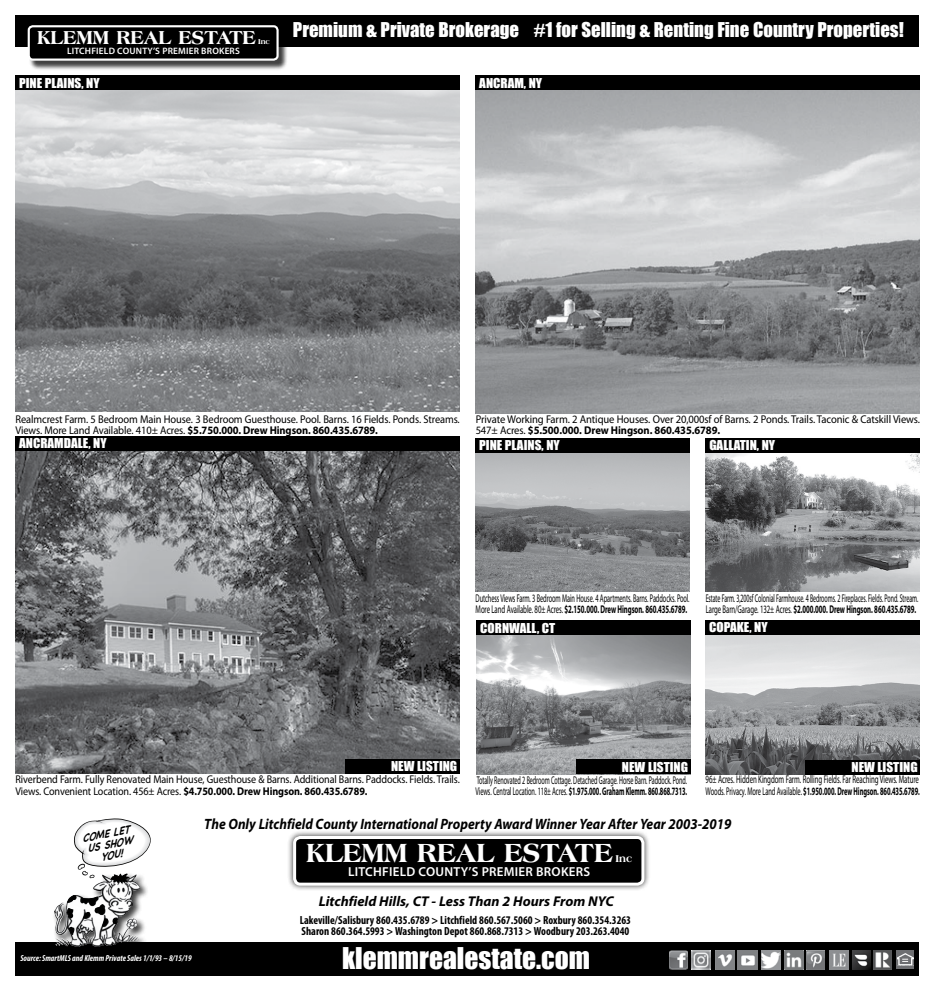
<style>
.page{position:relative;width:934px;height:990px;background:#fff}
.page>*{position:absolute;margin:0;border:0;box-sizing:border-box;transform-origin:0 0}
.t1{font:700 35px "Aachen";color:#fff;scale:.93 1}
.t2{font:800 27.88px "Americana BT";color:#fff;scale:.95 1}
.t3{font:27.5px "Impact";color:#fff}
.t4{font:800 19.88px "Americana BT";color:#fff;scale:.95 1}
.t5{font:18.75px "Impact";color:#fff}
.t6{font:italic 700 15px "Myriad Pro";color:#000;scale:.9 1}
.t7{font:italic 700 14.25px "Myriad Pro";color:#000}
.t8{font:600 13px "Myriad Pro";letter-spacing:.02em;color:#fff}
.t9{font:12.5px "Impact";color:#fff;scale:1.06 1}
.t10{font:700 condensed 11.75px/10.6px "Myriad Pro";color:#000;scale:.96 1}
.t11{font:11.25px/11.2px "Myriad Pro";letter-spacing:-.01em;color:#000;scale:.9 1}
.t12{font:11.25px/11.2px "Myriad Pro";letter-spacing:-.01em;color:#000;scale:.93 1}
.t13{font:11.25px/11.2px "Myriad Pro";letter-spacing:-.01em;color:#000;scale:.53 1}
.t14{font:11.25px/11.2px "Myriad Pro";letter-spacing:-.01em;color:#000;scale:.54 1}
.t15{font:11.25px/11.2px "Myriad Pro";letter-spacing:-.01em;color:#000;scale:.94 1}
.t16{font:11.25px/11.2px "Myriad Pro";letter-spacing:-.01em;color:#000;scale:.61 1}
.t17{font:11.25px/11.2px "Myriad Pro";letter-spacing:-.01em;color:#000;scale:.56 1}
.t18{font:italic 700 11px/11px "Chalkboard";color:#000;text-align:center;scale:.89 1}
.t19{font:800 10.38px "Americana BT";color:#fff}
.t20{font:600 9.25px "Myriad Pro";letter-spacing:.02em;color:#fff}
.t21{font:italic 700 condensed 8.75px "Myriad Pro";color:#fff;scale:.96 1}
.t22{font:800 7.5px "Americana BT";color:#fff}
.s1{font-weight:700}
</style>
<div class="page">
<div style="left:15px;top:15px;width:904px;height:31px;background:#000"></div>
<div style="left:15px;top:942px;width:904px;height:34px;background:#000"></div>
<div style="left:53px;top:872px;width:96px;height:84px;background:#000;opacity:.75"></div>
<img style="left:54px;top:873px;width:85px;height:74px">
<svg style="left:67px;top:895px;width:51px;height:40px"></svg>
<svg style="left:73px;top:818px;width:78px;height:65px"></svg>
<div style="left:29px;top:26px;width:259px;height:44px;background:#000;opacity:.75"></div>
<div style="left:29px;top:26px;width:248px;height:34px;background:#000;border-radius:4px"></div>
<div style="left:28px;top:25px;width:251px;height:36px;border:2px solid #fff;border-radius:4px"></div>
<div style="left:287px;top:830px;width:363px;height:62px;background:#000;opacity:.75"></div>
<div style="left:295px;top:838px;width:348px;height:46px;background:#000;border-radius:6px"></div>
<div style="left:293px;top:836px;width:351px;height:50px;border:3px solid #fff;border-radius:6px"></div>
<img style="left:669px;top:950px;width:19px;height:19px">
<img style="left:761px;top:950px;width:19px;height:19px">
<img style="left:785px;top:951px;width:18px;height:18px">
<img style="left:806px;top:950px;width:19px;height:19px">
<img style="left:873px;top:950px;width:18px;height:19px">
<img style="left:692px;top:951px;width:18px;height:18px">
<svg style="left:896px;top:950px;width:18px;height:19px"></svg>
<img style="left:897px;top:954px;width:16px;height:11px">
<img style="left:737px;top:950px;width:20px;height:19px">
<img style="left:716px;top:951px;width:18px;height:18px">
<img style="left:830px;top:951px;width:18px;height:18px">
<img style="left:852px;top:950px;width:19px;height:19px">
<img style="left:475px;top:451px;width:215px;height:141px">
<div style="left:476px;top:438px;width:214px;height:14px;background:#000"></div>
<img style="left:706px;top:449px;width:214px;height:143px">
<div style="left:705px;top:438px;width:214px;height:15px;background:#000"></div>
<img style="left:476px;top:635px;width:214px;height:139px">
<div style="left:476px;top:621px;width:214px;height:14px;background:#000"></div>
<img style="left:705px;top:633px;width:215px;height:141px">
<div style="left:705px;top:620px;width:214px;height:14px;background:#000"></div>
<img style="left:16px;top:90px;width:444px;height:321px">
<div style="left:15px;top:76px;width:445px;height:14px;background:#000"></div>
<img style="left:476px;top:90px;width:444px;height:323px">
<div style="left:475px;top:76px;width:445px;height:14px;background:#000"></div>
<img style="left:16px;top:450px;width:444px;height:324px">
<div style="left:15px;top:436px;width:445px;height:14px;background:#000"></div>
<div style="left:576px;top:760px;width:114px;height:14px;background:#000"></div>
<div style="left:806px;top:760px;width:114px;height:14px;background:#000"></div>
<div style="left:345px;top:760px;width:114px;height:14px;background:#000"></div>
<h3 class="t4" style="left:37px;top:25px;width:232px">KLEMM REAL ESTATE</h3>
<p class="t22" style="left:258px;top:37px;width:13px">Inc</p>
<p class="t20" style="left:67px;top:45px;width:174px">LITCHFIELD COUNTY’S PREMIER BROKERS</p>
<p class="t9" style="left:19px;top:73px;width:78px">PINE PLAINS, NY</p>
<h3 class="t5" style="left:293px;top:15px;width:612px">Premium &amp; Private Brokerage #1 for Selling &amp; Renting Fine Country Properties!</h3>
<p class="t9" style="left:479px;top:73px;width:61px">ANCRAM, NY</p>
<p class="t12" style="left:16px;top:413px;width:479px">Realmcrest Farm. 5 Bedroom Main House. 3 Bedroom Guesthouse. Pool. Barns. 16 Fields. Ponds. Streams.<br>Views. More Land Available. 410± Acres. <span class="s1">$5.750.000. Drew Hingson. 860.435.6789.</span></p>
<p class="t9" style="left:19px;top:434px;width:84px">ANCRAMDALE, NY</p>
<p class="t15" style="left:476px;top:413px;width:474px">Private Working Farm. 2 Antique Houses. Over 20,000sf of Barns. 2 Ponds. Trails. Taconic &amp; Catskill Views.<br>547± Acres. <span class="s1">$5.500.000. Drew Hingson. 860.435.6789.</span></p>
<p class="t9" style="left:479px;top:435px;width:78px">PINE PLAINS, NY</p>
<p class="t9" style="left:709px;top:436px;width:64px">GALLATIN, NY</p>
<p class="t17" style="left:475px;top:592px;width:384px">Dutchess Views Farm. 3 Bedroom Main House. 4 Apartments. Barns. Paddocks. Pool.<br>More Land Available. 80± Acres. <span class="s1">$2.150.000. Drew Hingson. 860.435.6789.</span></p>
<p class="t9" style="left:480px;top:618px;width:72px">CORNWALL, CT</p>
<p class="t13" style="left:706px;top:592px;width:402px">Estate Farm. 3,200sf Colonial Farmhouse. 4 Bedrooms. 2 Fireplaces. Fields. Pond. Stream.<br>Large Barn/Garage. 132± Acres. <span class="s1">$2.000.000. Drew Hingson. 860.435.6789.</span></p>
<p class="t9" style="left:709px;top:618px;width:57px">COPAKE, NY</p>
<p class="t9" style="left:391px;top:757px;width:64px">NEW LISTING</p>
<p class="t9" style="left:622px;top:757px;width:64px">NEW LISTING</p>
<p class="t9" style="left:851px;top:757px;width:64px">NEW LISTING</p>
<p class="t11" style="left:16px;top:774px;width:495px">Riverbend Farm. Fully Renovated Main House, Guesthouse &amp; Barns. Additional Barns. Paddocks. Fields. Trails.<br>Views. Convenient Location. 456± Acres. <span class="s1">$4.750.000. Drew Hingson. 860.435.6789.</span></p>
<p class="t14" style="left:475px;top:774px;width:393px">Totally Renovated 2 Bedroom Cottage. Detached Garage. Horse Barn. Paddock. Pond.<br>Views. Central Location. 118± Acres. <span class="s1">$1.975.000. Graham Klemm. 860.868.7313.</span></p>
<p class="t16" style="left:705px;top:774px;width:353px">96± Acres. Hidden Kingdom Farm. Rolling Fields. Far Reaching Views. Mature<br>Woods. Privacy. More Land Available. <span class="s1">$1.950.000. Drew Hingson. 860.435.6789.</span></p>
<p class="t18" style="left:81px;top:833px;width:57px;rotate:-11deg">COME LET<br>US SHOW<br>YOU!</p>
<p class="t21" style="left:20px;top:953px;width:180px">Source: SmartMLS and Klemm Private Sales 1/1/93 – 8/15/19</p>
<h3 class="t6" style="left:204px;top:814px;width:587px">The Only Litchfield County International Property Award Winner Year After Year 2003-2019</h3>
<h2 class="t2" style="left:306px;top:836px;width:324px">KLEMM REAL ESTATE</h2>
<p class="t19" style="left:615px;top:852px;width:18px">Inc</p>
<p class="t8" style="left:348px;top:864px;width:244px">LITCHFIELD COUNTY’S PREMIER BROKERS</p>
<p class="t7" style="left:319px;top:892px;width:296px">Litchfield Hills, CT - Less Than 2 Hours From NYC</p>
<p class="t10" style="left:300px;top:915px;width:346px">Lakeville/Salisbury 860.435.6789 &gt; Litchfield 860.567.5060 &gt; Roxbury 860.354.3263<br>Sharon 860.364.5993 &gt; Washington Depot 860.868.7313 &gt; Woodbury 203.263.4040</p>
<h1 class="t1" style="left:281px;top:928px;width:401px">klemmrealestate.com</h1>
<h3 class="t3" style="left:342px;top:936px;width:250px">klemmrealestate.com</h3>
</div>
